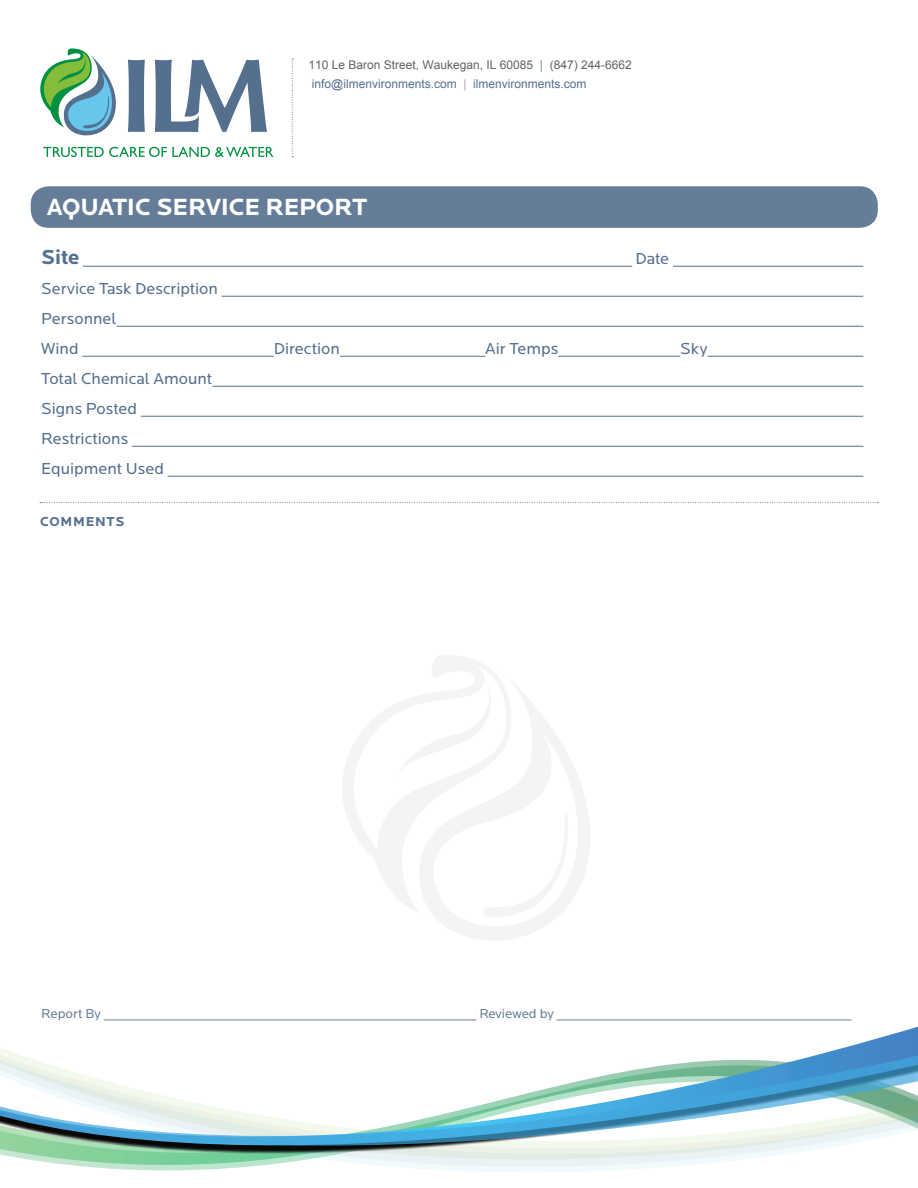
<style>
.page{position:relative;width:918px;height:1188px;background:#fff}
.page>*{position:absolute;margin:0;border:0;box-sizing:border-box;transform-origin:0 0}
.t1{font:700 24.3px "Locator";letter-spacing:-.015em;color:#fff}
.t2{font:700 21px "Locator";color:#556f8e}
.t3{font:16.5px/30px "Locator";color:#556f8e}
.t4{font:13.5px "Locator";color:#6b7e9a}
.t5{font:700 13.5px "Locator";letter-spacing:.055em;color:#556f8e}
.t6{font:12px/18.9px "Arial";color:#636366}
.s1{color:#7a89a3}
.s2{color:#556f8e}
.s3{color:#a0a8bc}
</style>
<div class="page">
<div style="left:31px;top:186px;width:847px;height:42px;background:#667d99;border-radius:18px"></div>
<svg style="left:292px;top:59px;width:1px;height:98px"></svg>
<svg style="left:43px;top:147px;width:230px;height:10px"></svg>
<svg style="left:128px;top:60px;width:17px;height:72px"></svg>
<svg style="left:40px;top:48px;width:76px;height:88px"></svg>
<svg style="left:155px;top:60px;width:112px;height:72px"></svg>
<svg style="left:103px;top:1019px;width:749px;height:2px"></svg>
<svg style="left:0;top:1026px;width:918px;height:146px"></svg>
<svg style="left:0;top:1048px;width:918px;height:98px"></svg>
<hr style="left:104px;top:1020px;width:372px;height:1px;background:#6b7e9a">
<hr style="left:557px;top:1020px;width:294px;height:1px;background:#6b7e9a">
<svg style="left:342px;top:656px;width:145px;height:255px"></svg>
<svg style="left:415px;top:667px;width:175px;height:273px"></svg>
<svg style="left:40px;top:502px;width:838px;height:1px"></svg>
<hr style="left:83px;top:266px;width:549px;height:1px;background:#556f8e">
<hr style="left:673px;top:266px;width:190px;height:1px;background:#556f8e">
<hr style="left:222px;top:296px;width:641px;height:1px;background:#556f8e">
<hr style="left:117px;top:326px;width:746px;height:1px;background:#556f8e">
<hr style="left:82px;top:356px;width:192px;height:1px;background:#556f8e">
<hr style="left:340px;top:356px;width:145px;height:1px;background:#556f8e">
<hr style="left:558px;top:356px;width:122px;height:1px;background:#556f8e">
<hr style="left:708px;top:356px;width:155px;height:1px;background:#556f8e">
<hr style="left:212px;top:386px;width:651px;height:1px;background:#556f8e">
<hr style="left:141px;top:416px;width:722px;height:1px;background:#556f8e">
<hr style="left:132px;top:446px;width:731px;height:1px;background:#556f8e">
<hr style="left:168px;top:476px;width:695px;height:1px;background:#556f8e">
<p class="t6" style="left:308px;top:55px;width:325px">110 Le Baron Street, Waukegan, IL 60085 <span class="s1">|</span> (847) 244-6662 <span class="s2">info@ilmenvironments.com</span> <span class="s3">|</span> <span class="s2">ilmenvironments.com</span></p>
<p class="t1" style="left:47px;top:193px;width:322px">AQUATIC SERVICE REPORT</p>
<p class="t2" style="left:41px;top:245px;width:40px">Site</p>
<p class="t3" style="left:636px;top:244px;width:35px">Date</p>
<p class="t3" style="left:41px;top:274px;width:178px">Service Task Description<br>Personnel</p>
<p class="t3" style="left:41px;top:334px;width:39px">Wind</p>
<p class="t3" style="left:274px;top:334px;width:68px">Direction</p>
<p class="t3" style="left:485px;top:334px;width:74px">Air Temps</p>
<p class="t3" style="left:680px;top:334px;width:29px">Sky</p>
<p class="t3" style="left:41px;top:364px;width:173px">Total Chemical Amount</p>
<p class="t3" style="left:41px;top:394px;width:97px">Signs Posted</p>
<p class="t3" style="left:41px;top:424px;width:88px">Restrictions</p>
<p class="t3" style="left:41px;top:454px;width:124px">Equipment Used</p>
<p class="t5" style="left:40px;top:514px;width:86px">COMMENTS</p>
<p class="t4" style="left:41px;top:1006px;width:61px">Report By</p>
<p class="t4" style="left:479px;top:1006px;width:76px">Reviewed by</p>
</div>
